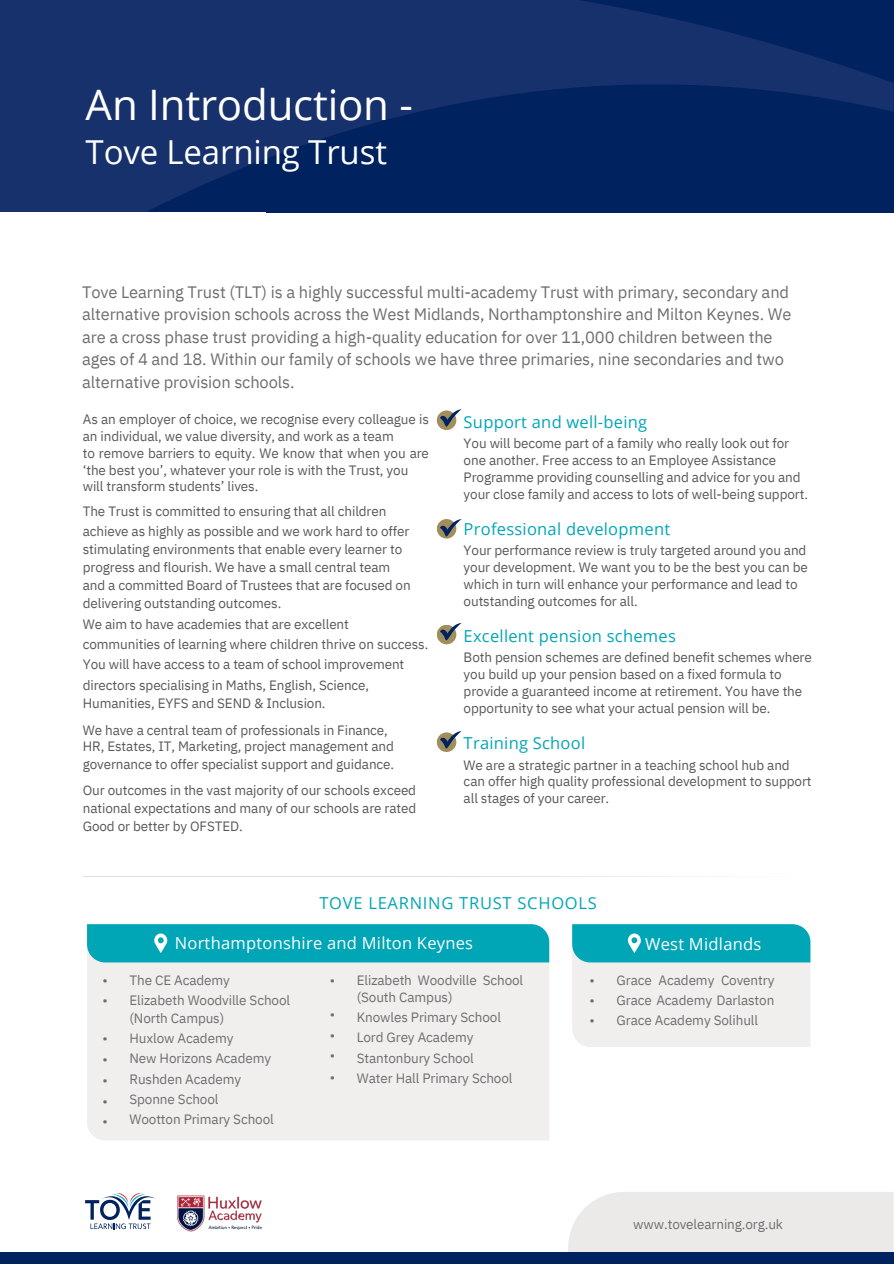
<style>
.page{position:relative;width:894px;height:1264px;background:#fff}
.page>*{position:absolute;margin:0;border:0;box-sizing:border-box;transform-origin:0 0}
.t1{font:42px "Open Sans";letter-spacing:-.005em;color:#fff}
.t2{font:33px "Open Sans";letter-spacing:-.005em;color:#fff}
.t3{font:16.5px/22.5px "IBM Plex Sans";letter-spacing:-.01em;color:#6d6e70}
.t4{font:16.5px "Open Sans";letter-spacing:.015em;color:#00a6b6}
.t5{font:16.5px "Open Sans";letter-spacing:.015em;color:#fff}
.t6{font:16.5px "Open Sans";letter-spacing:.045em;color:#00a6b6}
.t7{font:13.5px/16.8px "IBM Plex Sans";letter-spacing:-.01em;color:#58585a}
.t8{font:13.5px/20.2px "IBM Plex Sans";letter-spacing:-.01em;color:#6d6e70}
</style>
<div class="page">
<svg style="left:85px;top:1192px;width:71px;height:37px"></svg>
<img style="left:177px;top:1195px;width:85px;height:37px">
<div style="left:87px;top:962px;width:462px;height:178px;background:#f1efee"></div>
<div style="left:87px;top:924px;width:462px;height:38px;background:#00a6b6"></div>
<svg style="left:436px;top:519px;width:20px;height:19px"></svg>
<svg style="left:436px;top:624px;width:20px;height:20px"></svg>
<svg style="left:436px;top:732px;width:20px;height:20px"></svg>
<svg style="left:0;top:0;width:893px;height:213px;background:#0d2b66"></svg>
<div style="left:568px;top:1192px;width:325px;height:60px;background:#eceae9"></div>
<div style="left:0;top:1252px;width:893px;height:11px;background:#00225f"></div>
<svg style="left:572px;top:924px;width:238px;height:122px;background:#a8d9dd"></svg>
<svg style="left:436px;top:409px;width:25px;height:22px"></svg>
<svg style="left:440px;top:519px;width:21px;height:18px"></svg>
<svg style="left:440px;top:623px;width:21px;height:17px"></svg>
<svg style="left:440px;top:731px;width:21px;height:17px"></svg>
<p class="t1" style="left:86px;top:75px;width:329px">An Introduction -</p>
<p class="t2" style="left:86px;top:128px;width:303px">Tove Learning Trust</p>
<p class="t3" style="left:82px;top:280px;width:710px">Tove Learning Trust (TLT) is a highly successful multi-academy Trust with primary, secondary and alternative provision schools across the West Midlands, Northamptonshire and Milton Keynes. We are a cross phase trust providing a high-quality education for over 11,000 children between the ages of 4 and 18. Within our family of schools we have three primaries, nine secondaries and two alternative provision schools.</p>
<p class="t7" style="left:83px;top:410px;width:347px">As an employer of choice, we recognise every colleague is an individual, we value diversity, and work as a team</p>
<p class="t7" style="left:83px;top:444px;width:347px">to remove barriers to equity. We know that when you are ‘the best you’, whatever your role is with the Trust, you</p>
<p class="t7" style="left:83px;top:478px;width:177px">will transform students’ lives.</p>
<p class="t7" style="left:83px;top:502px;width:305px">The Trust is committed to ensuring that all children</p>
<p class="t7" style="left:83px;top:523px;width:328px">achieve as highly as possible and we work hard to offer</p>
<h3 class="t7" style="left:83px;top:541px;width:321px">stimulating environments that enable every learner to</h3>
<p class="t7" style="left:83px;top:559px;width:309px">progress and flourish. We have a small central team</p>
<p class="t7" style="left:83px;top:577px;width:329px">and a committed Board of Trustees that are focused on</p>
<h3 class="t7" style="left:83px;top:595px;width:200px">delivering outstanding outcomes.</h3>
<p class="t7" style="left:83px;top:615px;width:267px">We aim to have academies that are excellent</p>
<p class="t7" style="left:83px;top:635px;width:347px">communities of learning where children thrive on success.</p>
<h3 class="t7" style="left:83px;top:655px;width:323px">You will have access to a team of school improvement</h3>
<p class="t7" style="left:83px;top:676px;width:288px">directors specialising in Maths, English, Science,</p>
<p class="t7" style="left:83px;top:694px;width:244px">Humanities, EYFS and SEND &amp; Inclusion.</p>
<h3 class="t7" style="left:83px;top:721px;width:306px">We have a central team of professionals in Finance,</h3>
<p class="t7" style="left:83px;top:738px;width:312px">HR, Estates, IT, Marketing, project management and</p>
<h3 class="t7" style="left:83px;top:756px;width:313px">governance to offer specialist support and guidance.</h3>
<p class="t7" style="left:83px;top:781px;width:335px">Our outcomes in the vast majority of our schools exceed</p>
<p class="t7" style="left:83px;top:799px;width:335px">national expectations and many of our schools are rated</p>
<p class="t7" style="left:83px;top:817px;width:161px">Good or better by OFSTED.</p>
<p class="t4" style="left:463px;top:410px;width:185px">Support and well-being</p>
<p class="t7" style="left:463px;top:435px;width:346px">You will become part of a family who really look out for one another. Free access to an Employee Assistance Programme providing counselling and advice for you and your close family and access to lots of well-being support.</p>
<p class="t4" style="left:463px;top:517px;width:208px">Professional development</p>
<p class="t7" style="left:463px;top:542px;width:345px">Your performance review is truly targeted around you and your development. We want you to be the best you can be which in turn will enhance your performance and lead to outstanding outcomes for all.</p>
<p class="t4" style="left:463px;top:624px;width:214px">Excellent pension schemes</p>
<p class="t7" style="left:463px;top:649px;width:349px">Both pension schemes are defined benefit schemes where you build up your pension based on a fixed formula to provide a guaranteed income at retirement. You have the opportunity to see what your actual pension will be.</p>
<p class="t4" style="left:463px;top:731px;width:123px">Training School</p>
<p class="t7" style="left:463px;top:756px;width:349px">We are a strategic partner in a teaching school hub and can offer high quality professional development to support all stages of your career.</p>
<h1 class="t8" style="left:102px;top:969px;width:7px">• •</h1>
<h2 class="t8" style="left:102px;top:1027px;width:7px">•</h2>
<h3 class="t8" style="left:102px;top:1049px;width:7px">•</h3>
<p class="t8" style="left:102px;top:1069px;width:7px">•</p>
<p class="t8" style="left:102px;top:1090px;width:7px">•</p>
<p class="t8" style="left:102px;top:1111px;width:7px">•</p>
<p class="t6" style="left:319px;top:891px;width:279px">TOVE LEARNING TRUST SCHOOLS</p>
<p class="t5" style="left:175px;top:931px;width:300px">Northamptonshire and Milton Keynes</p>
<p class="t5" style="left:645px;top:932px;width:118px">West Midlands</p>
<p class="t8" style="left:129px;top:969px;width:102px">The CE Academy</p>
<p class="t8" style="left:129px;top:989px;width:162px">Elizabeth Woodville School</p>
<p class="t8" style="left:129px;top:1007px;width:96px">(North Campus)</p>
<p class="t8" style="left:129px;top:1027px;width:105px">Huxlow Academy</p>
<p class="t8" style="left:129px;top:1048px;width:143px">New Horizons Academy</p>
<p class="t8" style="left:129px;top:1068px;width:113px">Rushden Academy</p>
<p class="t8" style="left:129px;top:1088px;width:90px">Sponne School</p>
<p class="t8" style="left:129px;top:1108px;width:146px">Wootton Primary School</p>
<p class="t8" style="left:329px;top:969px;width:7px">•</p>
<p class="t8" style="left:329px;top:1003px;width:7px">•</p>
<p class="t8" style="left:329px;top:1024px;width:7px">•</p>
<p class="t8" style="left:329px;top:1045px;width:7px">•</p>
<p class="t8" style="left:329px;top:1066px;width:7px">•</p>
<p class="t8" style="left:356px;top:971px;width:168px;line-height:16.8px">Elizabeth Woodville School (South Campus)</p>
<p class="t8" style="left:356px;top:1006px;width:146px">Knowles Primary School</p>
<p class="t8" style="left:356px;top:1027px;width:118px">Lord Grey Academy</p>
<p class="t8" style="left:356px;top:1047px;width:119px">Stantonbury School</p>
<p class="t8" style="left:356px;top:1067px;width:157px">Water Hall Primary School</p>
<p class="t8" style="left:589px;top:969px;width:7px;text-align:justify">• • •</p>
<p class="t8" style="left:616px;top:969px;width:159px;text-align:justify">Grace Academy Coventry Grace Academy Darlaston Grace Academy Solihull</p>
<p class="t8" style="left:633px;top:1213px;width:151px">www.tovelearning.org.uk</p>
</div>
